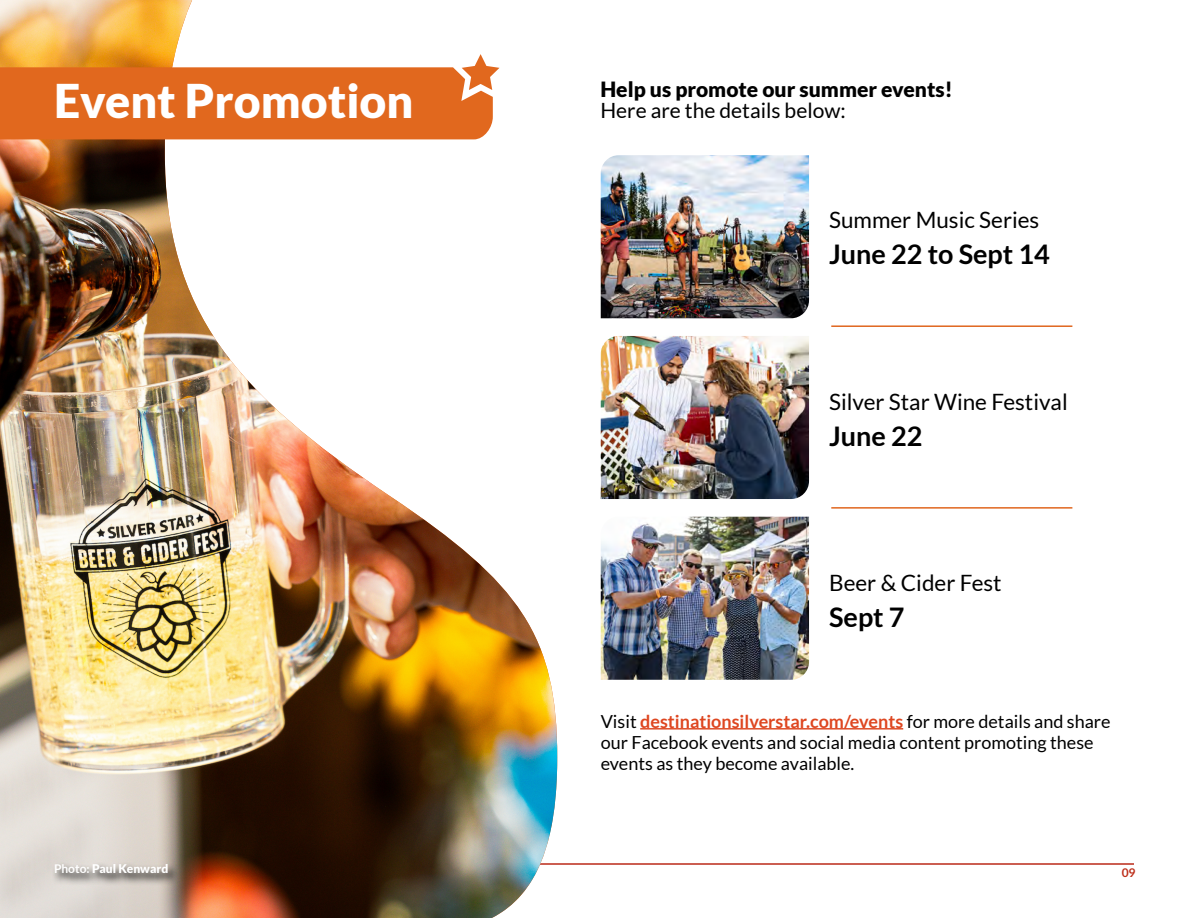
<style>
.page{position:relative;width:1188px;height:918px;background:#fff}
.page>*{position:absolute;margin:0;border:0;box-sizing:border-box;transform-origin:0 0}
.t1{font:900 46.5px "Lato";color:#fff}
.t2{font:700 27px "Lato";color:#000}
.t3{font:22.5px "Lato";color:#000}
.t4{font:900 21px "Lato";color:#000}
.t5{font:21px "Lato";color:#000}
.t6{font:18px/21px "Lato";color:#000}
.t7{font:900 12px "Lato";color:#fff}
.t8{font:700 12px "Lato";color:#bd2e1a}
.s1{font-weight:700}
.s2{font-weight:700;color:#de4620}
</style>
<div class="page">
<hr style="left:54px;top:863px;width:1080px;height:2px;background:#bb2a19">
<img style="left:0;top:0;width:557px;height:918px">
<svg style="left:0;top:54px;width:499px;height:85px;background:#e57d39"></svg>
<svg style="left:52px;top:861px;width:128px;height:24px;background:#b6b0aa"></svg>
<hr style="left:640px;top:728px;width:263px;height:2px;background:#de4620">
<hr style="left:831px;top:325px;width:241px;height:2px;background:#e0661f">
<hr style="left:831px;top:507px;width:241px;height:2px;background:#e0661f">
<img style="left:601px;top:155px;width:208px;height:163px">
<img style="left:601px;top:336px;width:208px;height:163px">
<img style="left:601px;top:517px;width:208px;height:163px">
<h1 class="t1" style="left:54px;top:74px;width:361px">Event Promotion</h1>
<p class="t7" style="left:54px;top:862px;width:116px"><span class="s1">Photo:</span> Paul Kenward</p>
<p class="t4" style="left:600px;top:77px;width:354px">Help us promote our summer events!</p>
<p class="t5" style="left:600px;top:99px;width:247px">Here are the details below:</p>
<p class="t3" style="left:829px;top:207px;width:212px">Summer Music Series</p>
<h2 class="t2" style="left:829px;top:239px;width:222px">June 22 to Sept 14</h2>
<p class="t3" style="left:829px;top:390px;width:240px">Silver Star Wine Festival</p>
<h2 class="t2" style="left:829px;top:421px;width:95px">June 22</h2>
<p class="t3" style="left:829px;top:570px;width:174px">Beer &amp; Cider Fest</p>
<h2 class="t2" style="left:829px;top:602px;width:77px">Sept 7</h2>
<p class="t6" style="left:601px;top:711px;width:511px">Visit <span class="s2">destinationsilverstar.com/events</span> for more details and share our Facebook events and social media content promoting these events as they become available.</p>
<p class="t8" style="left:1122px;top:866px;width:15px">09</p>
</div>
